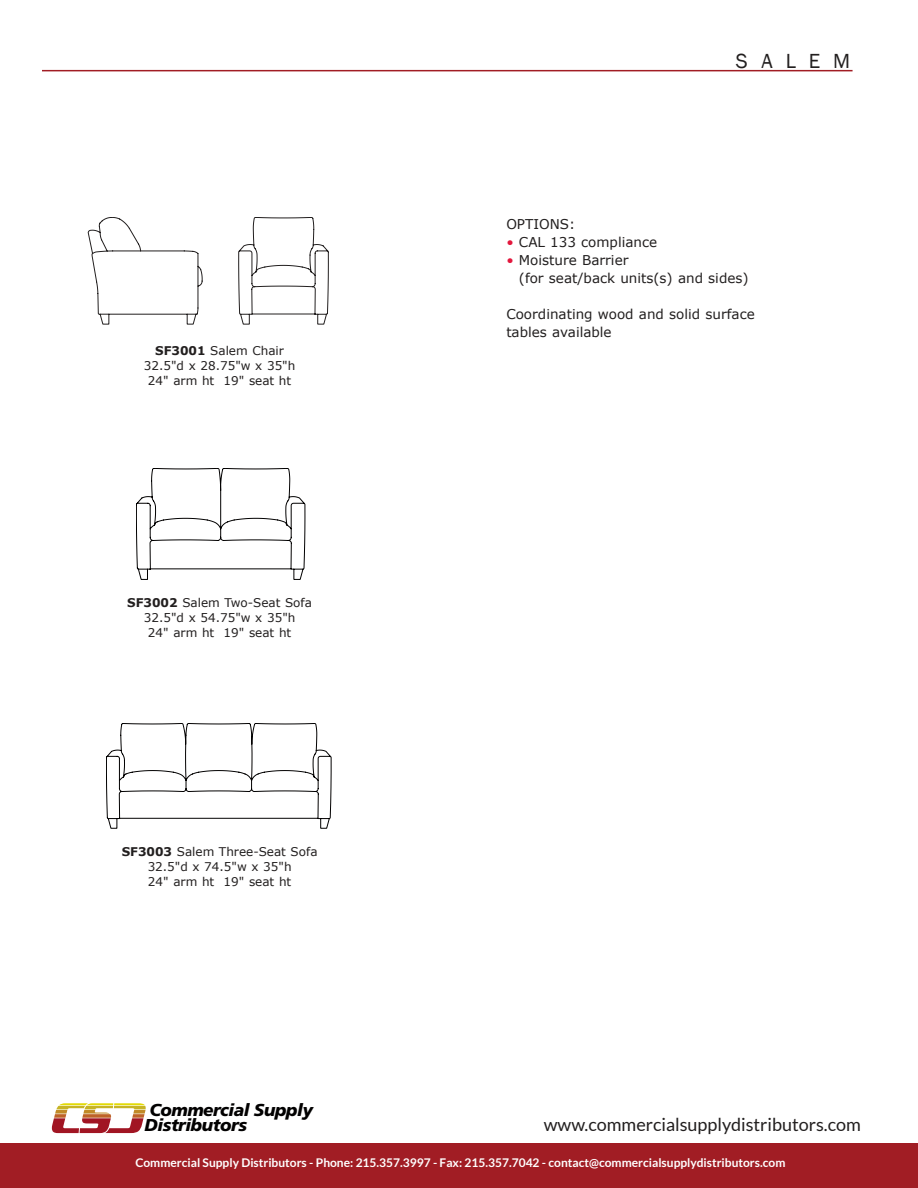
<style>
.page{position:relative;width:918px;height:1188px;background:#fff}
.page>*{position:absolute;margin:0;border:0;box-sizing:border-box;transform-origin:0 0}
.t1{font:21px "Franklin Gothic";letter-spacing:.615em;color:#221f1f}
.t2{font:18px "Lato";color:#221f1f}
.t3{font:italic 900 17.25px/15.6px "Frutiger";letter-spacing:-.025em;color:#020101}
.t4{font:13.5px/18px "Verdana";color:#221f1f}
.t5{font:12px/15px "Verdana";color:#221f1f;text-align:center}
.t6{font:700 12px "Lato";color:#fff}
.s1{font-weight:700}
.s2{color:#e3173d}
</style>
<div class="page">
<svg style="left:88px;top:217px;width:241px;height:108px"></svg>
<svg style="left:136px;top:468px;width:169px;height:112px"></svg>
<svg style="left:106px;top:723px;width:226px;height:106px"></svg>
<div style="left:0;top:1144px;width:918px;height:44px;background:#a11d24"></div>
<hr style="left:42px;top:70px;width:811px;height:1px;background:#a11d24">
<svg style="left:52px;top:1103px;width:94px;height:30px"></svg>
<h1 class="t1" style="left:736px;top:49px;width:116px">SALEM</h1>
<p class="t5" style="left:144px;top:344px;width:153px"><span class="s1">SF3001</span> Salem Chair<br>32.5"d x 28.75"w x 35"h<br>24" arm ht 19" seat ht</p>
<p class="t5" style="left:127px;top:596px;width:186px"><span class="s1">SF3002</span> Salem Two-Seat Sofa<br>32.5"d x 54.75"w x 35"h<br>24" arm ht 19" seat ht</p>
<p class="t5" style="left:122px;top:845px;width:197px"><span class="s1">SF3003</span> Salem Three-Seat Sofa<br>32.5"d x 74.5"w x 35"h<br>24" arm ht 19" seat ht</p>
<h3 class="t3" style="left:145px;top:1103px;width:170px">Commercial Supply<br>Distributors</h3>
<p class="t4" style="left:506px;top:216px;width:70px">OPTIONS:</p>
<p class="t4" style="left:506px;top:234px;width:152px"><span class="s2">•</span> CAL 133 compliance</p>
<p class="t4" style="left:519px;top:252px;width:231px;text-indent:-13px"><span class="s2">•</span> Moisture Barrier<br>(for seat/back units(s) and sides)</p>
<p class="t4" style="left:506px;top:306px;width:250px">Coordinating wood and solid surface tables available</p>
<h2 class="t2" style="left:544px;top:1118px;width:319px">www.commercialsupplydistributors.com</h2>
<p class="t6" style="left:135px;top:1158px;width:652px">Commercial Supply Distributors - Phone: 215.357.3997 - Fax: 215.357.7042 - contact@commercialsupplydistributors.com</p>
</div>
